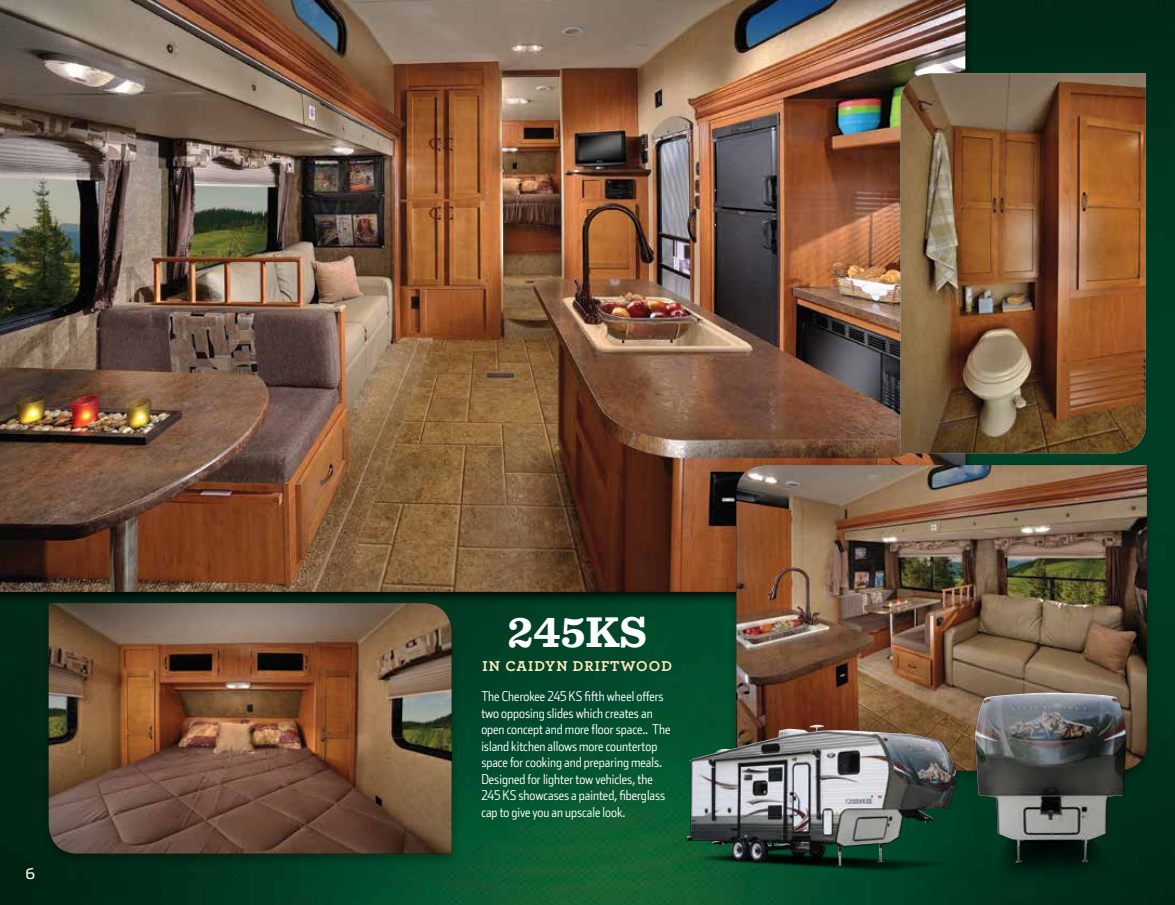
<style>
.page{position:relative;width:1175px;height:905px;background:#fff}
.page>*{position:absolute;margin:0;border:0;box-sizing:border-box;transform-origin:0 0}
.t1{font:700 45px "Sentinel";color:#fff}
.t2{font:700 15px "Archer";letter-spacing:.055em;color:#ffeebd}
.t3{font:15px "Stainless";color:#fff5e0}
.t4{font:300 13.5px/16.5px "Stainless Cond";color:#fff}
</style>
<div class="page">
<img style="left:0;top:0;width:1174px;height:904px">
<img style="left:0;top:0;width:965px;height:592px">
<img style="left:900px;top:73px;width:245px;height:380px">
<div style="left:728px;top:462px;width:427px;height:322px;background:#000;opacity:.3"></div>
<img style="left:736px;top:465px;width:410px;height:305px">
<div style="left:40px;top:600px;width:420px;height:267px;background:#000;opacity:.3"></div>
<img style="left:49px;top:603px;width:402px;height:250px">
<img style="left:673px;top:716px;width:295px;height:161px">
<img style="left:687px;top:724px;width:241px;height:141px">
<img style="left:968px;top:687px;width:163px;height:204px">
<img style="left:974px;top:692px;width:152px;height:170px">
<p class="t3" style="left:26px;top:865px;width:11px">6</p>
<h1 class="t1" style="left:507px;top:596px;width:141px">245KS</h1>
<p class="t2" style="left:482px;top:654px;width:191px">IN CAIDYN DRIFTWOO D</p>
<p class="t4" style="left:481px;top:688px;width:191px">The Cherokee 245 KS fifth wheel offers two opposing slides which creates an open concept and more floor space.. The island kitchen allows more countertop space for cooking and preparing meals.<br>Designed for lighter tow vehicles, the 245 KS showcases a painted, fiberglass cap to give you an upscale look.</p>
</div>
